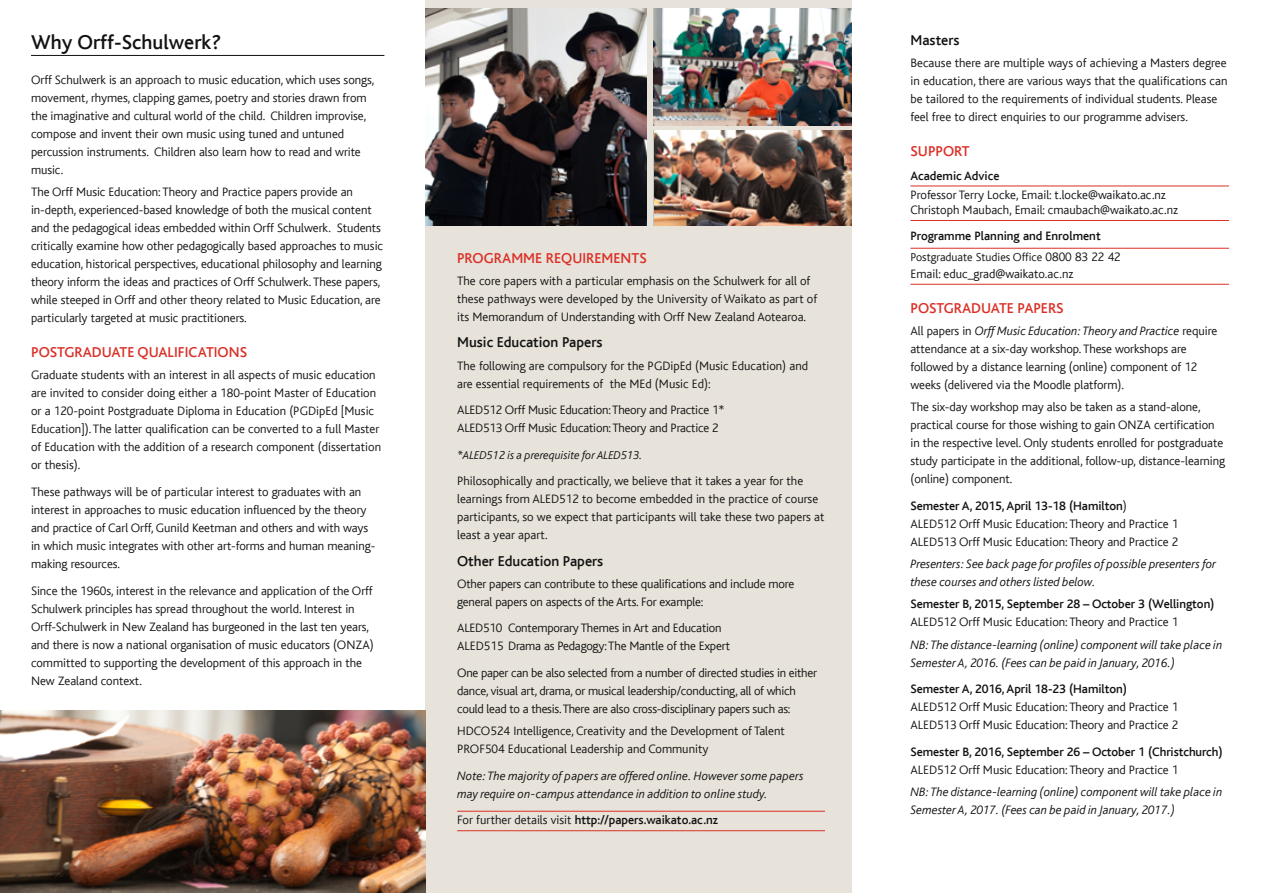
<style>
.page{position:relative;width:1263px;height:893px;background:#fff}
.page>*{position:absolute;margin:0;border:0;box-sizing:border-box;transform-origin:0 0}
.t1{font:21px "Bliss CE Medium";color:#121212}
.t2{font:15px "Bliss CE Medium";color:#da3027}
.t3{font:15px "Bliss CE Medium";color:#121212}
.t4{font:12.75px/18px "Bliss CE Light";letter-spacing:-.005em;color:#121212}
.t5{font:italic 12.75px/18px "Bliss CE Light";letter-spacing:-.005em;color:#121212}
.t6{font:12.75px "Bliss CE Medium";letter-spacing:-.005em;color:#121212}
.t7{font:12px "Bliss CE Light";color:#121212}
.t8{font:italic 12px "Bliss CE Light";color:#121212}
.s1{font-family:"Bliss CE Light"}
.s2{font-size:12.75px}
.s3{font-style:italic}
</style>
<div class="page">
<div style="left:425px;top:0;width:426px;height:893px;background:#e7e3da"></div>
<hr style="left:31px;top:55px;width:353px;height:1px;background:#121212">
<hr style="left:457px;top:811px;width:368px;height:1px;background:#da3027">
<hr style="left:457px;top:830px;width:368px;height:1px;background:#da3027">
<hr style="left:910px;top:186px;width:319px;height:1px;background:#da3027">
<hr style="left:910px;top:220px;width:319px;height:1px;background:#da3027">
<hr style="left:910px;top:248px;width:319px;height:1px;background:#da3027">
<hr style="left:910px;top:284px;width:319px;height:1px;background:#da3027">
<img style="left:426px;top:9px;width:220px;height:216px">
<img style="left:0;top:710px;width:425px;height:183px">
<img style="left:654px;top:9px;width:197px;height:117px">
<img style="left:654px;top:131px;width:197px;height:95px">
<h1 class="t1" style="left:31px;top:31px;width:192px">Why Orff-Schulwerk?</h1>
<p class="t4" style="left:31px;top:71px;width:345px">Orff Schulwerk is an approach to music education, which uses songs, movement, rhymes, clapping games, poetry and stories drawn from the imaginative and cultural world of the child. Children improvise, compose and invent their own music using tuned and untuned percussion instruments. Children also learn how to read and write music.</p>
<p class="t4" style="left:31px;top:183px;width:354px">The Orff Music Education: Theory and Practice papers provide an in-depth, experienced-based knowledge of both the musical content and the pedagogical ideas embedded within Orff Schulwerk. Students critically examine how other pedagogically based approaches to music education, historical perspectives, educational philosophy and learning theory inform the ideas and practices of Orff Schulwerk. These papers, while steeped in Orff and other theory related to Music Education, are particularly targeted at music practitioners.</p>
<p class="t2" style="left:31px;top:344px;width:218px">POSTGRADUATE QUALIFICATIONS</p>
<p class="t4" style="left:31px;top:366px;width:352px">Graduate students with an interest in all aspects of music education are invited to consider doing either a 180-point Master of Education or a 120-point Postgraduate Diploma in Education (PGDipEd [Music Education]). The latter qualification can be converted to a full Master of Education with the addition of a research component (dissertation or thesis).</p>
<p class="t4" style="left:31px;top:483px;width:346px">These pathways will be of particular interest to graduates with an interest in approaches to music education influenced by the theory and practice of Carl Orff, Gunild Keetman and others and with ways in which music integrates with other art-forms and human meaning&shy;making resources.</p>
<p class="t4" style="left:31px;top:581px;width:344px">Since the 1960s, interest in the relevance and application of the Orff Schulwerk principles has spread throughout the world. Interest in Orff-Schulwerk in New Zealand has burgeoned in the last ten years, and there is now a national organisation of music educators (ONZA) committed to supporting the development of this approach in the New Zealand context.</p>
<p class="t2" style="left:457px;top:250px;width:191px">PROGRAMME REQUIREMENTS</p>
<p class="t4" style="left:457px;top:272px;width:362px">The core papers with a particular emphasis on the Schulwerk for all of these pathways were developed by the University of Waikato as part of its Memorandum of Understanding with Orff New Zealand Aotearoa.</p>
<p class="t3" style="left:457px;top:334px;width:147px">Music Education Papers</p>
<p class="t4" style="left:457px;top:357px;width:352px">The following are compulsory for the PGDipEd (Music Education) and are essential requirements of the MEd (Music Ed):</p>
<p class="t4" style="left:457px;top:401px;width:269px">ALED512 Orff Music Education: Theory and Practice 1*<br>ALED513 Orff Music Education: Theory and Practice 2</p>
<p class="t8" style="left:457px;top:448px;width:187px">*ALED512 is a prerequisite for ALED513.</p>
<p class="t4" style="left:457px;top:472px;width:369px">Philosophically and practically, we believe that it takes a year for the learnings from ALED512 to become embedded in the practice of course participants, so we expect that participants will take these two papers at least a year apart.</p>
<p class="t3" style="left:457px;top:553px;width:148px">Other Education Papers</p>
<p class="t4" style="left:457px;top:575px;width:339px">Other papers can contribute to these qualifications and include more general papers on aspects of the Arts. For example:</p>
<p class="t4" style="left:457px;top:619px;width:274px">ALED510 Contemporary Themes in Art and Education<br>ALED515 Drama as Pedagogy: The Mantle of the Expert</p>
<p class="t4" style="left:457px;top:664px;width:361px">One paper can be also selected from a number of directed studies in either dance, visual art, drama, or musical leadership/conducting, all of which could lead to a thesis. There are also cross-disciplinary papers such as:</p>
<p class="t4" style="left:457px;top:722px;width:329px">HDCO524 Intelligence, Creativity and the Development of Talent<br>PROF504 Educational Leadership and Community</p>
<p class="t5" style="left:457px;top:767px;width:348px">Note: The majority of papers are offered online. However some papers may require on-campus attendance in addition to online study.</p>
<p class="t6" style="left:457px;top:813px;width:262px"><span class="s1">For further details visit</span> http://papers.waikato.ac.nz</p>
<p class="t3" style="left:910px;top:32px;width:51px">Masters</p>
<p class="t4" style="left:910px;top:54px;width:318px">Because there are multiple ways of achieving a Masters degree in education, there are various ways that the qualifications can be tailored to the requirements of individual students. Please feel free to direct enquiries to our programme advisers.</p>
<p class="t2" style="left:910px;top:143px;width:61px">SUPPORT</p>
<p class="t6" style="left:910px;top:169px;width:91px">Academic Advice</p>
<p class="t4" style="left:910px;top:187px;width:269px;line-height:15px">Professor Terry Locke, Email: t.locke@waikato.ac.nz<br>Christoph Maubach, Email: cmaubach@waikato.ac.nz</p>
<p class="t6" style="left:910px;top:229px;width:192px">Programme Planning and Enrolment</p>
<p class="t7" style="left:910px;top:251px;width:212px">Postgraduate Studies Office <span class="s2">0800 83 22 42</span></p>
<p class="t4" style="left:910px;top:265px;width:165px">Email: educ_grad@waikato.ac.nz</p>
<p class="t2" style="left:910px;top:300px;width:155px">POSTGRADUATE PAPERS</p>
<p class="t4" style="left:910px;top:322px;width:308px">All papers in <span class="s3">Orff Music Education: Theory and Practice</span> require attendance at a six-day workshop. These workshops are followed by a distance learning (online) component of 12 weeks (delivered via the Moodle platform).</p>
<p class="t4" style="left:910px;top:398px;width:316px">The six-day workshop may also be taken as a stand-alone, practical course for those wishing to gain ONZA certification in the respective level. Only students enrolled for postgraduate study participate in the additional, follow-up, distance-learning (online) component.</p>
<p class="t6" style="left:910px;top:499px;width:218px">Semester A, 2015, April 13-18 (Hamilton<span class="s1">)</span></p>
<p class="t4" style="left:910px;top:515px;width:269px">ALED512 Orff Music Education: Theory and Practice 1<br>ALED513 Orff Music Education: Theory and Practice 2</p>
<p class="t5" style="left:910px;top:555px;width:307px">Presenters: See back page for profiles of possible presenters for these courses and others listed below.</p>
<p class="t6" style="left:910px;top:597px;width:306px">Semester B, 2015, September 28 – October 3 (Wellington)</p>
<p class="t4" style="left:910px;top:613px;width:269px">ALED512 Orff Music Education: Theory and Practice 1</p>
<p class="t5" style="left:910px;top:635px;width:313px">NB: The distance-learning (online) component will take place in<br>Semester A, 2016. (Fees can be paid in January, 2016.)</p>
<p class="t6" style="left:910px;top:682px;width:218px">Semester A, 2016, April 18-23 (Hamilton)</p>
<p class="t4" style="left:910px;top:698px;width:269px">ALED512 Orff Music Education: Theory and Practice 1<br>ALED513 Orff Music Education: Theory and Practice 2</p>
<p class="t6" style="left:910px;top:745px;width:314px">Semester B, 2016, September 26 – October 1 (Christchurch)</p>
<p class="t4" style="left:910px;top:761px;width:269px">ALED512 Orff Music Education: Theory and Practice 1</p>
<p class="t5" style="left:910px;top:783px;width:313px">NB: The distance-learning (online) component will take place in<br>Semester A, 2017. (Fees can be paid in January, 2017.)</p>
</div>
